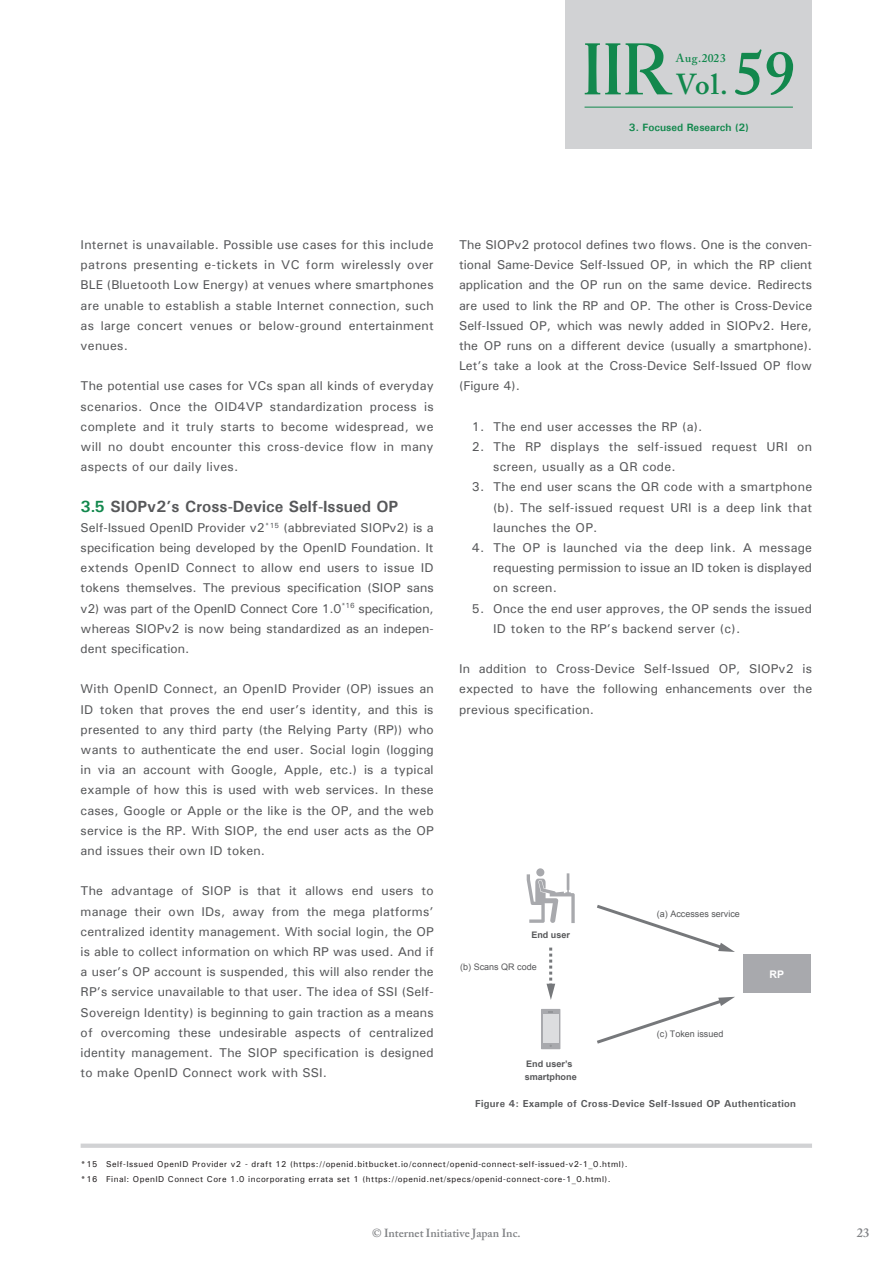
<style>
.page{position:relative;width:893px;height:1263px;background:#fff}
.page>*{position:absolute;margin:0;border:0;box-sizing:border-box;transform-origin:0 0}
.t1{font:600 28.65px "Adobe Caslon Pro";color:#12884d}
._1_タイトル1_1{font:700 16.2px "Univers";color:#57585a}
.本文{font:500 12.75px/20.2px "Univers";letter-spacing:.01em;color:#57585a;text-align:justify}
.t2{font:600 12.75px "Adobe Caslon Pro";color:#808285}
.t3{font:600 11.7px "Adobe Caslon Pro";color:#808285}
.t4{font:600 11.7px "Adobe Caslon Pro";letter-spacing:.035em;color:#12884d}
.t5{font:700 10.65px "Univers";color:#12884d}
.t6{font:700 10.5px "Arial";color:#fff}
.図{font:700 10.05px "Univers";letter-spacing:.025em;color:#57585a}
.t7{font:9px "Arial";color:#57585a}
.t8{font:700 9px/12.8px "Arial";color:#57585a}
.注釈{font:500 8.55px "Univers";letter-spacing:.05em;color:#231f20}
.s1{font-size:61.65px}
.s2{color:#12884d}
</style>
<div class="page">
<div style="left:565px;top:0;width:247px;height:149px;background:#d1d2d4"></div>
<hr style="left:585px;top:107px;width:208px;height:1px;background:#12884d">
<svg style="left:585px;top:43px;width:87px;height:51px"></svg>
<div style="left:81px;top:1143px;width:731px;height:5px;background:#d1d2d4"></div>
<div style="left:743px;top:955px;width:68px;height:38px;background:#a8a9ad"></div>
<div style="left:540px;top:1008px;width:21px;height:42px;border:1px solid #fff"></div>
<svg style="left:541px;top:1009px;width:19px;height:40px"></svg>
<div style="left:543px;top:1014px;width:15px;height:29px;background:#dcdddf"></div>
<svg style="left:597px;top:905px;width:138px;height:47px"></svg>
<svg style="left:597px;top:997px;width:138px;height:47px"></svg>
<svg style="left:546px;top:947px;width:9px;height:53px"></svg>
<svg style="left:526px;top:868px;width:49px;height:55px"></svg>
<h1 class="t1" style="left:676px;top:67px;width:121px">Vol.<span class="s1">59</span></h1>
<p class="t4" style="left:676px;top:51px;width:52px">Aug.2023</p>
<p class="t5" style="left:629px;top:121px;width:122px">3. Focused Research (2)</p>
<p class="本文" style="left:81px;top:234px;width:355px">Internet is unavailable. Possible use cases for this include patrons presenting e-tickets in VC form wirelessly over BLE (Bluetooth Low Energy) at venues where smartphones are unable to establish a stable Internet connection, such as large concert venues or below-ground entertainment venues.</p>
<p class="本文" style="left:81px;top:376px;width:355px">The potential use cases for VCs span all kinds of everyday scenarios. Once the OID4VP standardization process is complete and it truly starts to become widespread, we will no doubt encounter this cross-device flow in many aspects of our daily lives.</p>
<p class="_1_タイトル1_1" style="left:81px;top:496px;width:319px"><span class="s2">3.5</span> SIOPv2’s Cross-Device Self-Issued OP</p>
<p class="本文" style="left:81px;top:517px;width:355px">Self-Issued OpenID Provider v2<sup>*15</sup> (abbreviated SIOPv2) is a specification being developed by the OpenID Foundation. It extends OpenID Connect to allow end users to issue ID tokens themselves. The previous specification (SIOP sans v2) was part of the OpenID Connect Core 1.0<sup>*16</sup> specification, whereas SIOPv2 is now being standardized as an indepen&shy;dent specification.</p>
<p class="本文" style="left:81px;top:679px;width:355px">With OpenID Connect, an OpenID Provider (OP) issues an ID token that proves the end user’s identity, and this is presented to any third party (the Relying Party (RP)) who wants to authenticate the end user. Social login (logging in via an account with Google, Apple, etc.) is a typical example of how this is used with web services. In these cases, Google or Apple or the like is the OP, and the web service is the RP. With SIOP, the end user acts as the OP and issues their own ID token.</p>
<p class="本文" style="left:81px;top:881px;width:355px">The advantage of SIOP is that it allows end users to manage their own IDs, away from the mega platforms’ centralized identity management. With social login, the OP is able to collect information on which RP was used. And if a user’s OP account is suspended, this will also render the RP’s service unavailable to that user. The idea of SSI (Self-Sovereign Identity) is beginning to gain traction as a means of overcoming these undesirable aspects of centralized identity management. The SIOP specification is designed to make OpenID Connect work with SSI.</p>
<p class="本文" style="left:459px;top:234px;width:355px">The SIOPv2 protocol defines two flows. One is the conven&shy;tional Same-Device Self-Issued OP, in which the RP client application and the OP run on the same device. Redirects are used to link the RP and OP. The other is Cross-Device Self-Issued OP, which was newly added in SIOPv2. Here, the OP runs on a different device (usually a smartphone).<br>Let’s take a look at the Cross-Device Self-Issued OP flow (Figure 4).</p>
<p class="本文" style="left:472px;top:416px;width:232px">1. The end user accesses the RP (a).</p>
<p class="本文" style="left:493px;top:436px;width:320px;text-indent:-21px">2. The RP displays the self-issued request URI on screen, usually as a QR code.</p>
<p class="本文" style="left:493px;top:477px;width:321px;text-indent:-21px">3. The end user scans the QR code with a smartphone (b). The self-issued request URI is a deep link that launches the OP.</p>
<p class="本文" style="left:493px;top:537px;width:321px;text-indent:-21px">4. The OP is launched via the deep link. A message requesting permission to issue an ID token is displayed on screen.</p>
<p class="本文" style="left:493px;top:598px;width:321px;text-indent:-21px">5. Once the end user approves, the OP sends the issued<br>ID token to the RP’s backend server (c).</p>
<p class="本文" style="left:459px;top:658px;width:355px">In addition to Cross-Device Self-Issued OP, SIOPv2 is expected to have the following enhancements over the previous specification.</p>
<p class="t8" style="left:531px;top:928px;width:40px">End user</p>
<p class="t7" style="left:460px;top:961px;width:78px">(b) Scans QR code</p>
<p class="t8" style="left:525px;top:1058px;width:54px">End user’s smartphone</p>
<p class="t7" style="left:657px;top:908px;width:85px">(a) Accesses service</p>
<p class="t7" style="left:657px;top:1027px;width:68px">(c) Token issued</p>
<p class="t6" style="left:769px;top:968px;width:16px">RP</p>
<p class="図" style="left:475px;top:1098px;width:322px">Figure 4: Example of Cross-Device Self-Issued OP Authentication</p>
<p class="注釈" style="left:81px;top:1159px;width:548px">*15 Self-Issued OpenID Provider v2 - draft 12 (https://openid.bitbucket.io/connect/openid-connect-self-issued-v2-1_0.html).</p>
<p class="注釈" style="left:81px;top:1174px;width:531px">*16 Final: OpenID Connect Core 1.0 incorporating errata set 1 (https://openid.net/specs/openid-connect-core-1_0.html).</p>
<p class="t3" style="left:372px;top:1226px;width:150px">© Internet Initiative Japan Inc.</p>
<p class="t2" style="left:857px;top:1225px;width:14px">23</p>
</div>
